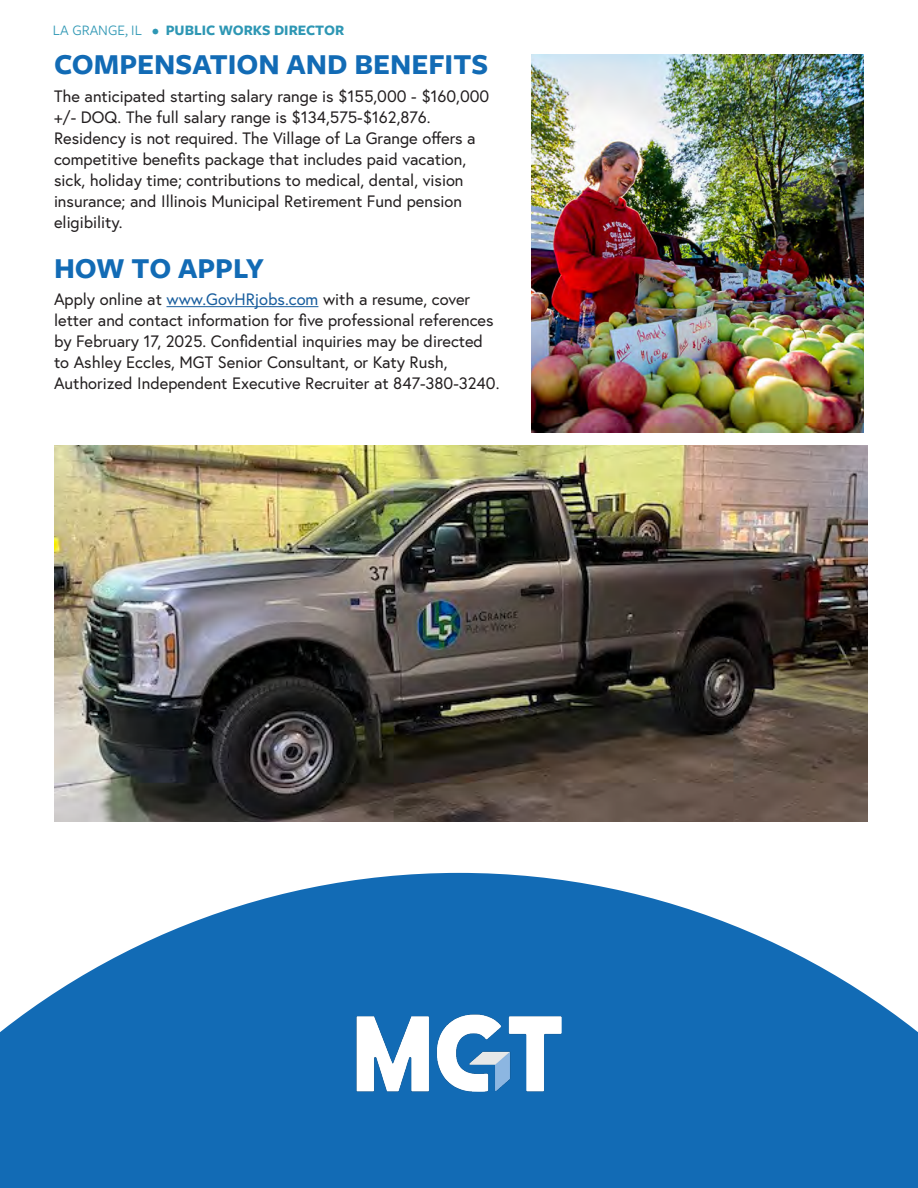
<style>
.page{position:relative;width:918px;height:1188px;background:#fff}
.page>*{position:absolute;margin:0;border:0;box-sizing:border-box;transform-origin:0 0}
.Paragraph_Style_4{font:700 30px "Freight Sans Pro";color:#126bb5}
.Paragraph_Style_1{font:16.5px/21px "Europa";color:#231f20}
.Paragraph_Style_4-2{font:700 15px "Freight Sans Pro";color:#2e97b4}
.s1{font-weight:400}
.s2{color:#175d9e}
</style>
<div class="page">
<svg style="left:0;top:873px;width:918px;height:315px;fill:#126bb5"></svg>
<hr style="left:166px;top:306px;width:152px;height:1px;background:#175d9e">
<img style="left:54px;top:446px;width:814px;height:375px">
<img style="left:531px;top:54px;width:333px;height:378px">
<img style="left:343px;top:1002px;width:232px;height:102px">
<p class="Paragraph_Style_4-2" style="left:53px;top:20px;width:293px"><span class="s1">LA GRANGE, IL •</span> PUBLIC WORKS DIRECTOR</p>
<p class="Paragraph_Style_4" style="left:54px;top:44px;width:436px">COMPENSATION AND BENEFITS</p>
<p class="Paragraph_Style_1" style="left:54px;top:86px;width:437px">The anticipated starting salary range is $155,000 - $160,000 +/- DOQ. The full salary range is $134,575-$162,876.<br>Residency is not required. The Village of La Grange offers a competitive benefits package that includes paid vacation, sick, holiday time; contributions to medical, dental, vision insurance; and Illinois Municipal Retirement Fund pension eligibility.</p>
<p class="Paragraph_Style_4" style="left:54px;top:247px;width:212px">HOW TO APPLY</p>
<p class="Paragraph_Style_1" style="left:54px;top:289px;width:447px">Apply online at <span class="s2">www.GovHRjobs.com</span> with a resume, cover letter and contact information for five professional references by February 17, 2025. Confidential inquiries may be directed to Ashley Eccles, MGT Senior Consultant, or Katy Rush, Authorized Independent Executive Recruiter at 847-380-3240.</p>
</div>
